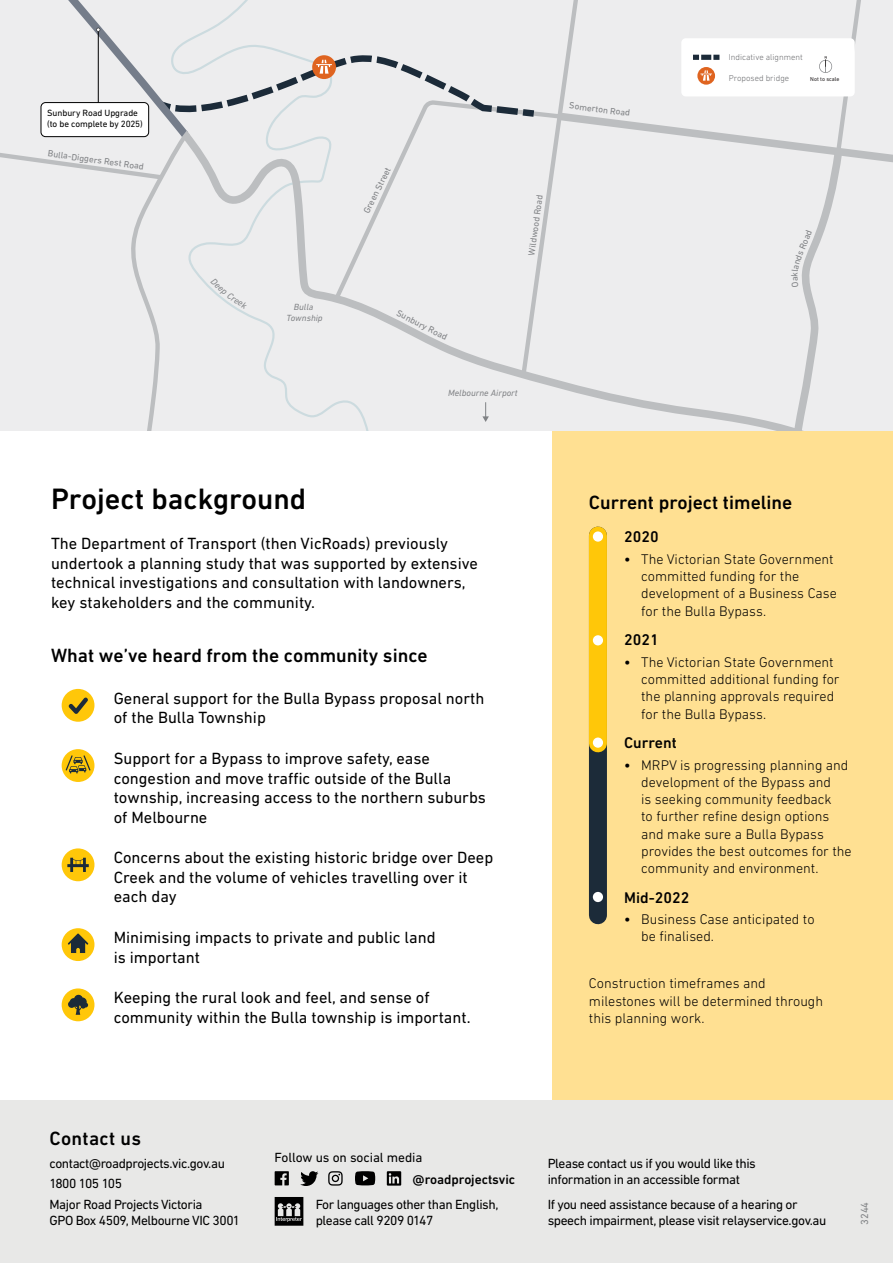
<style>
.page{position:relative;width:893px;height:1263px;background:#fff}
.page>*{position:absolute;margin:0;border:0;box-sizing:border-box;transform-origin:0 0}
.t1{font:500 30px "DIN Next LT Pro";color:#000}
.t2{font:500 19.5px "DIN Next LT Pro";color:#000}
.t3{font:16.5px/19.5px "DIN Next LT Pro";color:#000}
.t4{font:500 15.75px "DIN Next LT Pro";color:#000}
.t5{font:300 14.25px/17.2px "DIN Next LT Pro";color:#000}
.t6{font:13.5px/16.2px "DIN Next LT Pro";letter-spacing:-.03em;color:#000}
.t7{font:13.5px "DIN Next LT Pro";letter-spacing:-.005em;color:#000}
.t8{font:500 13.5px "DIN Next LT Pro";letter-spacing:-.005em;color:#000}
.t9{font:10.5px "DIN Next LT Pro";color:#808285}
.t10{font:9.15px "DIN Next LT Pro";color:#808285}
.t11{font:9.15px/11.1px "DIN Next LT Pro";letter-spacing:-.005em;color:#000}
.t12{font:italic 9.15px/10.9px "DIN Next LT Pro";color:#808285;text-align:center}
.t13{font:300 8.7px "DIN Next LT Pro";color:#6d6e71}
.t14{font:5.85px "DIN Next LT Pro";color:#231f20}
.s1{font-weight:500}
</style>
<div class="page">
<div style="left:553px;top:430px;width:340px;height:670px;background:#ffe092"></div>
<div style="left:62px;top:689px;width:32px;height:33px;background:#ffc709;border-radius:50%"></div>
<svg style="left:69px;top:697px;width:19px;height:17px"></svg>
<div style="left:62px;top:988px;width:32px;height:33px;background:#ffc709;border-radius:50%"></div>
<svg style="left:68px;top:995px;width:20px;height:20px"></svg>
<div style="left:62px;top:749px;width:32px;height:33px;background:#ffc709;border-radius:50%"></div>
<svg style="left:66px;top:755px;width:25px;height:18px"></svg>
<div style="left:62px;top:848px;width:32px;height:33px;background:#ffc709;border-radius:50%"></div>
<svg style="left:67px;top:858px;width:22px;height:14px"></svg>
<div style="left:62px;top:928px;width:32px;height:33px;background:#ffc709;border-radius:50%"></div>
<svg style="left:68px;top:933px;width:20px;height:20px"></svg>
<div style="left:589px;top:536px;width:18px;height:379px;background:#1c2b39"></div>
<div style="left:589px;top:536px;width:18px;height:207px;background:#ffc709"></div>
<div style="left:593px;top:531px;width:10px;height:11px;background:#fff;border-radius:50%"></div>
<div style="left:593px;top:635px;width:10px;height:10px;background:#fff;border-radius:50%"></div>
<div style="left:593px;top:737px;width:10px;height:11px;background:#fff;border-radius:50%"></div>
<div style="left:593px;top:892px;width:10px;height:10px;background:#fff;border-radius:50%"></div>
<div style="left:0;top:1100px;width:893px;height:163px;background:#e8e8e7"></div>
<svg style="left:275px;top:1197px;width:28px;height:29px"></svg>
<svg style="left:300px;top:1171px;width:18px;height:15px"></svg>
<svg style="left:275px;top:1171px;width:14px;height:14px"></svg>
<svg style="left:328px;top:1171px;width:15px;height:14px"></svg>
<svg style="left:355px;top:1171px;width:20px;height:14px"></svg>
<svg style="left:387px;top:1171px;width:14px;height:14px"></svg>
<svg style="left:0;top:0;width:893px;height:430px;background:#e9e9ea"></svg>
<p class="t11" style="left:47px;top:108px;width:97px">Sunbury Road Upgrade (to be complete by 2025)</p>
<p class="t10" style="left:49px;top:148px;width:98px;rotate:8deg">Bulla-Diggers Rest Road</p>
<p class="t12" style="left:287px;top:301px;width:38px">Bulla<br>Township</p>
<p class="t10" style="left:361px;top:210px;width:52px;rotate:-64deg">Green Street</p>
<p class="t10" style="left:399px;top:308px;width:43px;rotate:27deg">Sunbury R</p>
<p class="t10" style="left:526px;top:254px;width:62px;rotate:-82deg">Wildwood Road</p>
<p class="t12" style="left:448px;top:387px;width:71px">Melbourne Airport</p>
<p class="t10" style="left:570px;top:100px;width:63px;rotate:7deg">Somerton Road</p>
<p class="t13" style="left:729px;top:52px;width:76px">Indicative alignment</p>
<p class="t13" style="left:729px;top:73px;width:62px">Proposed bridge</p>
<p class="t14" style="left:810px;top:75px;width:31px">Not to scale</p>
<h1 class="t1" style="left:51px;top:481px;width:257px">Project background</h1>
<p class="t3" style="left:51px;top:534px;width:429px">The Department of Transport (then VicRoads) previously undertook a planning study that was supported by extensive technical investigations and consultation with landowners, key stakeholders and the community.</p>
<p class="t2" style="left:51px;top:643px;width:378px">What we’ve heard from the community since</p>
<p class="t3" style="left:114px;top:688px;width:372px">General support for the Bulla Bypass proposal north of the Bulla Township</p>
<p class="t3" style="left:114px;top:748px;width:374px">Support for a Bypass to improve safety, ease congestion and move traffic outside of the Bulla township, increasing access to the northern suburbs of Melbourne</p>
<p class="t3" style="left:114px;top:848px;width:381px">Concerns about the existing historic bridge over Deep<br>Creek and the volume of vehicles travelling over it each day</p>
<p class="t3" style="left:114px;top:927px;width:323px">Minimising impacts to private and public land is important</p>
<p class="t3" style="left:114px;top:988px;width:358px">Keeping the rural look and feel, and sense of community within the Bulla township is important.</p>
<p class="t2" style="left:589px;top:491px;width:205px">Current project timeline</p>
<p class="t4" style="left:624px;top:528px;width:36px">2020</p>
<p class="t5" style="left:641px;top:550px;width:197px;text-indent:-17px"><span class="s1">•</span> The Victorian State Government committed funding for the development of a Business Case for the Bulla Bypass.</p>
<p class="t4" style="left:624px;top:631px;width:36px">2021</p>
<p class="t5" style="left:641px;top:653px;width:200px;text-indent:-17px"><span class="s1">•</span> The Victorian State Government committed additional funding for the planning approvals required for the Bulla Bypass.</p>
<p class="t4" style="left:624px;top:734px;width:54px">Current</p>
<p class="t5" style="left:641px;top:756px;width:212px;text-indent:-17px"><span class="s1">•</span> MRPV is progressing planning and development of the Bypass and<br>is seeking community feedback<br>to further refine design options and make sure a Bulla Bypass provides the best outcomes for the community and environment.</p>
<p class="t4" style="left:624px;top:888px;width:67px">Mid-2022</p>
<p class="t5" style="left:641px;top:910px;width:175px;text-indent:-17px"><span class="s1">•</span> Business Case anticipated to be finalised.</p>
<p class="t5" style="left:589px;top:975px;width:236px">Construction timeframes and milestones will be determined through this planning work.</p>
<p class="t2" style="left:50px;top:1127px;width:93px">Contact us</p>
<p class="t6" style="left:50px;top:1152px;width:177px;line-height:20.4px">contact@roadprojects.vic.gov.au<br>1800 105 105<br>Major Road Projects Victoria</p>
<p class="t6" style="left:50px;top:1212px;width:192px">GPO Box 4509, Melbourne VIC 3001</p>
<p class="t7" style="left:275px;top:1150px;width:149px">Follow us on social media</p>
<p class="t8" style="left:413px;top:1171px;width:104px">@roadprojectsvic</p>
<p class="t6" style="left:316px;top:1195px;width:184px">For languages other than English, please call 9209 0147</p>
<p class="t6" style="left:548px;top:1155px;width:210px">Please contact us if you would like this information in an accessible format</p>
<p class="t6" style="left:548px;top:1195px;width:280px">If you need assistance because of a hearing or speech impairment, please visit relayservice.gov.au</p>
<p class="t9" style="left:858px;top:1225px;width:24px;rotate:-90deg">3244</p>
</div>
